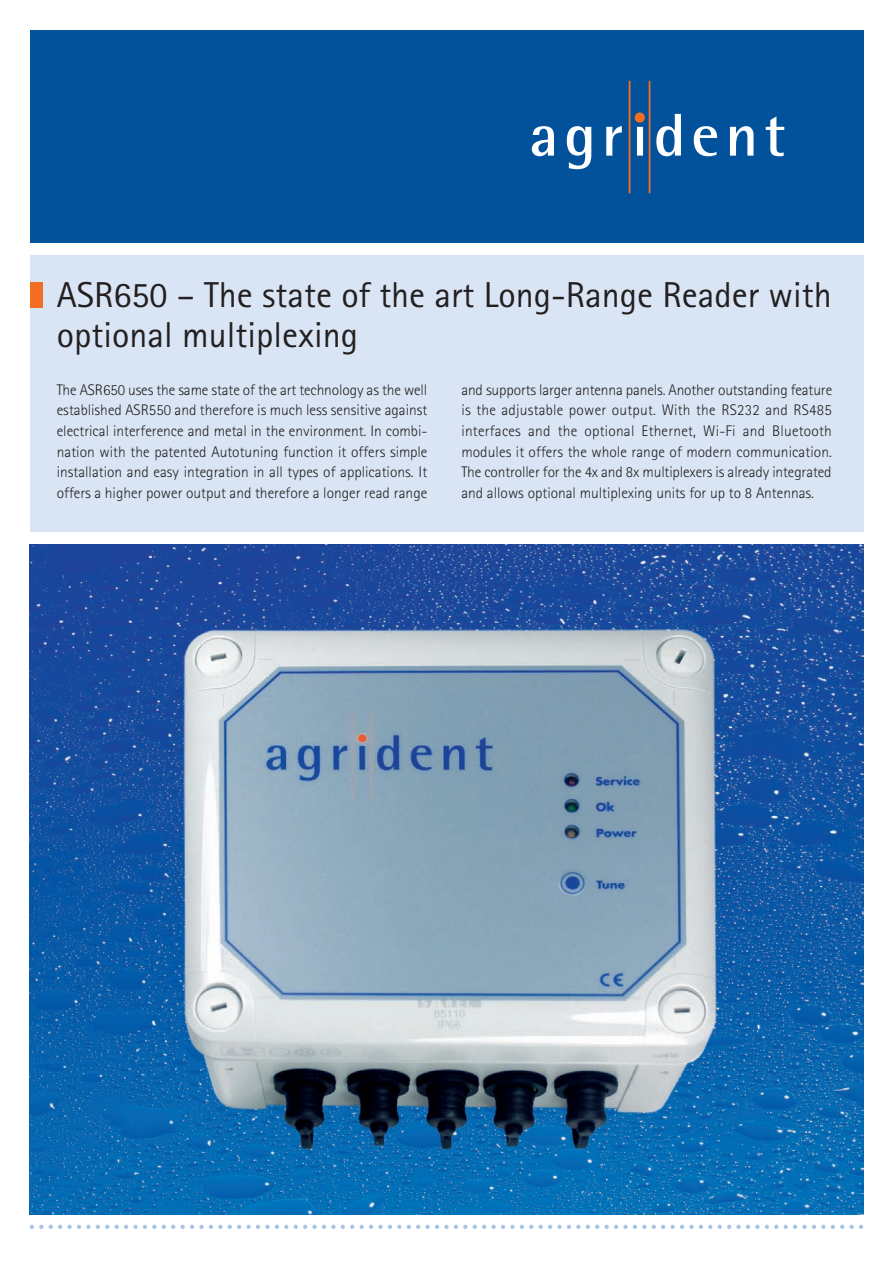
<style>
.page{position:relative;width:893px;height:1263px;background:#fff}
.page>*{position:absolute;margin:0;border:0;box-sizing:border-box;transform-origin:0 0}
.t1{font:700 60.45px "Rotis Semi Sans";letter-spacing:.1em;color:#fff}
.t2{font:36px/40.5px "Rotis Sans Serif";color:#231f20}
.t3{font:300 15.3px/20.5px "Rotis Sans Serif";color:#231f20;text-align:justify}
</style>
<div class="page">
<div style="left:30px;top:255px;width:833px;height:276px;background:#d9e5f4"></div>
<div style="left:30px;top:30px;width:833px;height:212px;background:#01519b"></div>
<hr style="left:629px;top:81px;width:1px;height:112px;background:#f36e21">
<hr style="left:649px;top:81px;width:1px;height:112px;background:#f36e21">
<div style="left:635px;top:112px;width:10px;height:11px;background:#f36e21;border-radius:50%"></div>
<img style="left:30px;top:544px;width:833px;height:670px">
<div style="left:30px;top:282px;width:13px;height:25px;background:#f36e21"></div>
<svg style="left:30px;top:1225px;width:13px;height:4px"></svg>
<svg style="left:49px;top:1225px;width:60px;height:4px"></svg>
<svg style="left:115px;top:1225px;width:60px;height:4px"></svg>
<svg style="left:181px;top:1225px;width:41px;height:4px"></svg>
<svg style="left:228px;top:1225px;width:60px;height:4px"></svg>
<svg style="left:294px;top:1225px;width:60px;height:4px"></svg>
<svg style="left:360px;top:1225px;width:41px;height:4px"></svg>
<svg style="left:407px;top:1225px;width:60px;height:4px"></svg>
<svg style="left:473px;top:1225px;width:60px;height:4px"></svg>
<svg style="left:539px;top:1225px;width:41px;height:4px"></svg>
<svg style="left:586px;top:1225px;width:13px;height:4px"></svg>
<svg style="left:605px;top:1225px;width:41px;height:4px"></svg>
<svg style="left:652px;top:1225px;width:60px;height:4px"></svg>
<svg style="left:718px;top:1225px;width:60px;height:4px"></svg>
<svg style="left:784px;top:1225px;width:41px;height:4px"></svg>
<svg style="left:831px;top:1225px;width:32px;height:4px"></svg>
<h1 class="t1" style="left:529px;top:114px;width:258px">agrident</h1>
<h2 class="t2" style="left:57px;top:278px;width:776px">ASR650 – The state of the art Long-Range Reader with optional multiplexing</h2>
<p class="t3" style="left:57px;top:381px;width:372px">The ASR650 uses the same state of the art technology as the well established ASR550 and therefore is much less sensitive against electrical interference and metal in the environment. In combi&shy;nation with the patented Autotuning function it offers simple installation and easy integration in all types of applications. It offers a higher power output and therefore a longer read range</p>
<p class="t3" style="left:461px;top:381px;width:372px">and supports larger antenna panels. Another outstanding feature is the adjustable power output. With the RS232 and RS485 interfaces and the optional Ethernet, Wi-Fi and Bluetooth modules it offers the whole range of modern communication.<br>The controller for the 4x and 8x multiplexers is already integrated and allows optional multiplexing units for up to 8 Antennas.</p>
</div>
